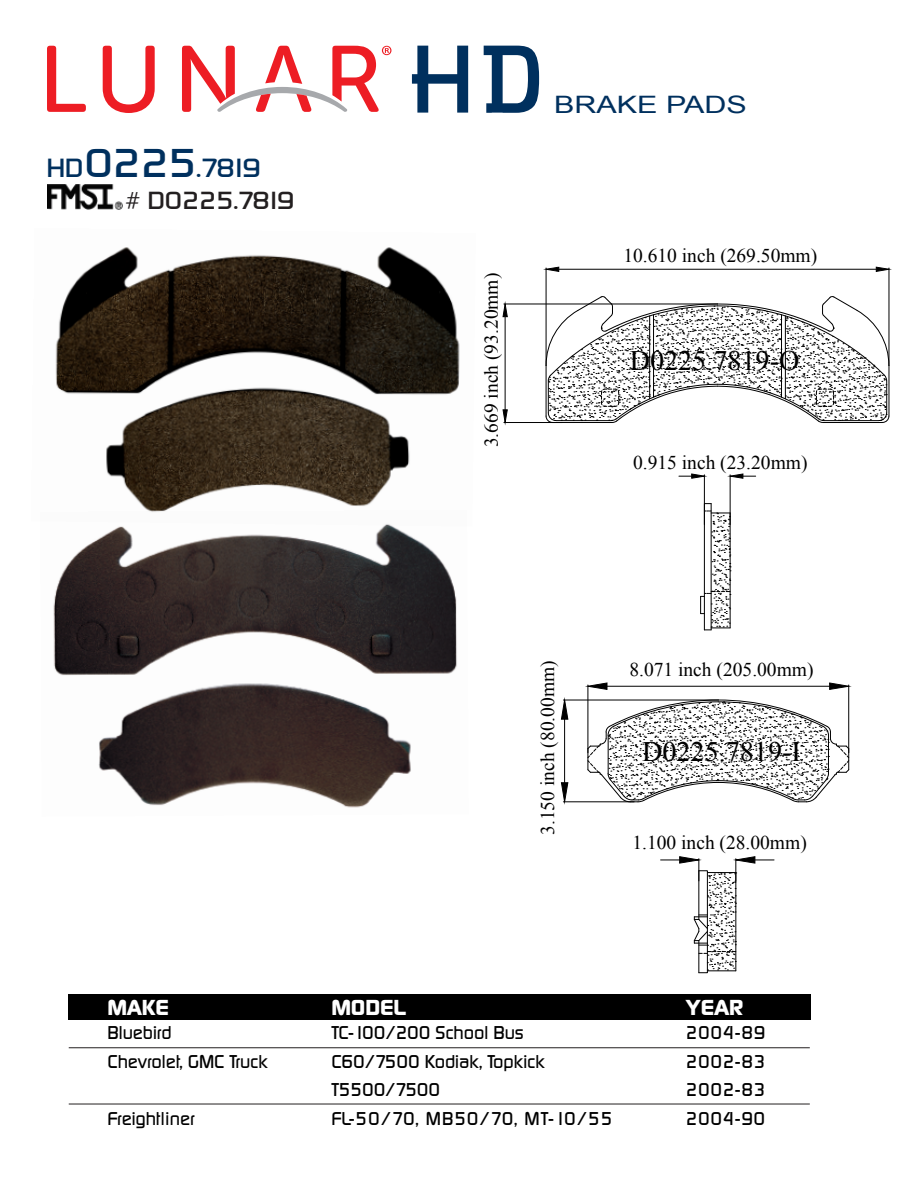
<style>
.page{position:relative;width:918px;height:1188px;background:#fff}
.page>*{position:absolute;margin:0;border:0;box-sizing:border-box;transform-origin:0 0}
.t1{font:28.2px "Times New Roman";color:#000}
.t2{font:500 25.5px "Dicot";color:#00305e;scale:1.15 1}
.t3{font:500 24px "Dicot";letter-spacing:-.025em;color:#231f20;scale:1.15 1}
.t4{font:24px "Arial";color:#00305e;scale:1.27 1}
.t5{font:700 21px "Dicot";letter-spacing:-.005em;color:#fff;scale:1.15 1}
.t6{font:19.5px "Times New Roman";color:#000}
.t7{font:500 18px/28.5px "Dicot";letter-spacing:-.005em;color:#000}
.s1{font-size:39px}
</style>
<div class="page">
<img style="left:53px;top:526px;width:404px;height:282px">
<img style="left:55px;top:247px;width:405px;height:279px">
<svg style="left:587px;top:699px;width:263px;height:104px"></svg>
<hr style="left:588px;top:685px;width:1px;height:68px;background:#000">
<hr style="left:848px;top:685px;width:1px;height:68px;background:#000">
<hr style="left:607px;top:686px;width:223px;height:1px;background:#000">
<svg style="left:587px;top:682px;width:21px;height:8px"></svg>
<svg style="left:829px;top:682px;width:20px;height:8px"></svg>
<hr style="left:563px;top:700px;width:155px;height:1px;background:#000">
<hr style="left:563px;top:802px;width:71px;height:1px;background:#000">
<hr style="left:564px;top:719px;width:1px;height:64px;background:#000">
<svg style="left:561px;top:699px;width:8px;height:21px"></svg>
<svg style="left:561px;top:782px;width:8px;height:21px"></svg>
<svg style="left:545px;top:296px;width:345px;height:127px"></svg>
<hr style="left:653px;top:315px;width:1px;height:82px;background:#000">
<hr style="left:649px;top:316px;width:1px;height:83px;background:#000">
<hr style="left:785px;top:316px;width:1px;height:83px;background:#000">
<hr style="left:781px;top:315px;width:1px;height:82px;background:#000">
<hr style="left:546px;top:268px;width:1px;height:98px;background:#000">
<hr style="left:889px;top:268px;width:1px;height:98px;background:#000">
<hr style="left:559px;top:269px;width:317px;height:1px;background:#000">
<svg style="left:545px;top:266px;width:15px;height:6px"></svg>
<svg style="left:876px;top:266px;width:14px;height:6px"></svg>
<hr style="left:504px;top:304px;width:214px;height:1px;background:#000">
<hr style="left:504px;top:422px;width:58px;height:1px;background:#000">
<hr style="left:505px;top:317px;width:1px;height:93px;background:#000">
<svg style="left:502px;top:303px;width:6px;height:14px"></svg>
<svg style="left:502px;top:409px;width:6px;height:14px"></svg>
<div style="left:698px;top:870px;width:10px;height:103px;border:1px solid #000"></div>
<svg style="left:661px;top:856px;width:113px;height:115px"></svg>
<svg style="left:700px;top:503px;width:31px;height:128px"></svg>
<hr style="left:704px;top:475px;width:1px;height:50px;background:#000">
<hr style="left:730px;top:475px;width:1px;height:50px;background:#000">
<svg style="left:679px;top:473px;width:26px;height:6px"></svg>
<svg style="left:729px;top:473px;width:27px;height:6px"></svg>
<hr style="left:69px;top:1048px;width:741px;height:1px;background:#231f20">
<hr style="left:69px;top:1104px;width:741px;height:1px;background:#231f20">
<img style="left:48px;top:185px;width:75px;height:25px">
<svg style="left:412px;top:46px;width:127px;height:67px"></svg>
<div style="left:68px;top:994px;width:742px;height:26px;background:#000"></div>
<svg style="left:47px;top:46px;width:344px;height:67px"></svg>
<h2 class="t2" style="left:47px;top:156px;width:188px">HD<span class="s1">0225</span>.7819</h2>
<h3 class="t3" style="left:125px;top:189px;width:149px"># D0225.7819</h3>
<p class="t6" style="left:478px;top:447px;width:176px;rotate:-90deg">3.669 inch (93.20mm)</p>
<h3 class="t4" style="left:554px;top:89px;width:153px">BRAKE PADS</h3>
<p class="t6" style="left:623px;top:242px;width:195px">10.610 inch (269.50mm)</p>
<h1 class="t1" style="left:630px;top:341px;width:171px">D0225.7819-O</h1>
<p class="t6" style="left:633px;top:449px;width:176px">0.915 inch (23.20mm)</p>
<p class="t5" style="left:107px;top:998px;width:55px">MAKE</p>
<p class="t7" style="left:107px;top:1019px;width:162px">Bluebird<br>Chevrolet, GMC Truck</p>
<p class="t7" style="left:107px;top:1105px;width:89px">Freightliner</p>
<p class="t6" style="left:534px;top:835px;width:176px;rotate:-90deg">3.150 inch (80.00mm)</p>
<p class="t6" style="left:629px;top:656px;width:186px">8.071 inch (205.00mm)</p>
<h1 class="t1" style="left:642px;top:733px;width:160px">D0225.7819-I</h1>
<p class="t6" style="left:632px;top:830px;width:176px">1.100 inch (28.00mm)</p>
<p class="t5" style="left:331px;top:998px;width:67px">MODEL</p>
<p class="t7" style="left:331px;top:1019px;width:282px">TC-100/200 School Bus<br>C60/7500 Kodiak, Topkick<br>T5500/7500<br>FL-50/70, MB50/70, MT-10/55</p>
<p class="t5" style="left:686px;top:998px;width:52px">YEAR</p>
<p class="t7" style="left:686px;top:1019px;width:81px;text-align:justify">2004-89<br>2002-83<br>2002-83<br>2004-90</p>
</div>
